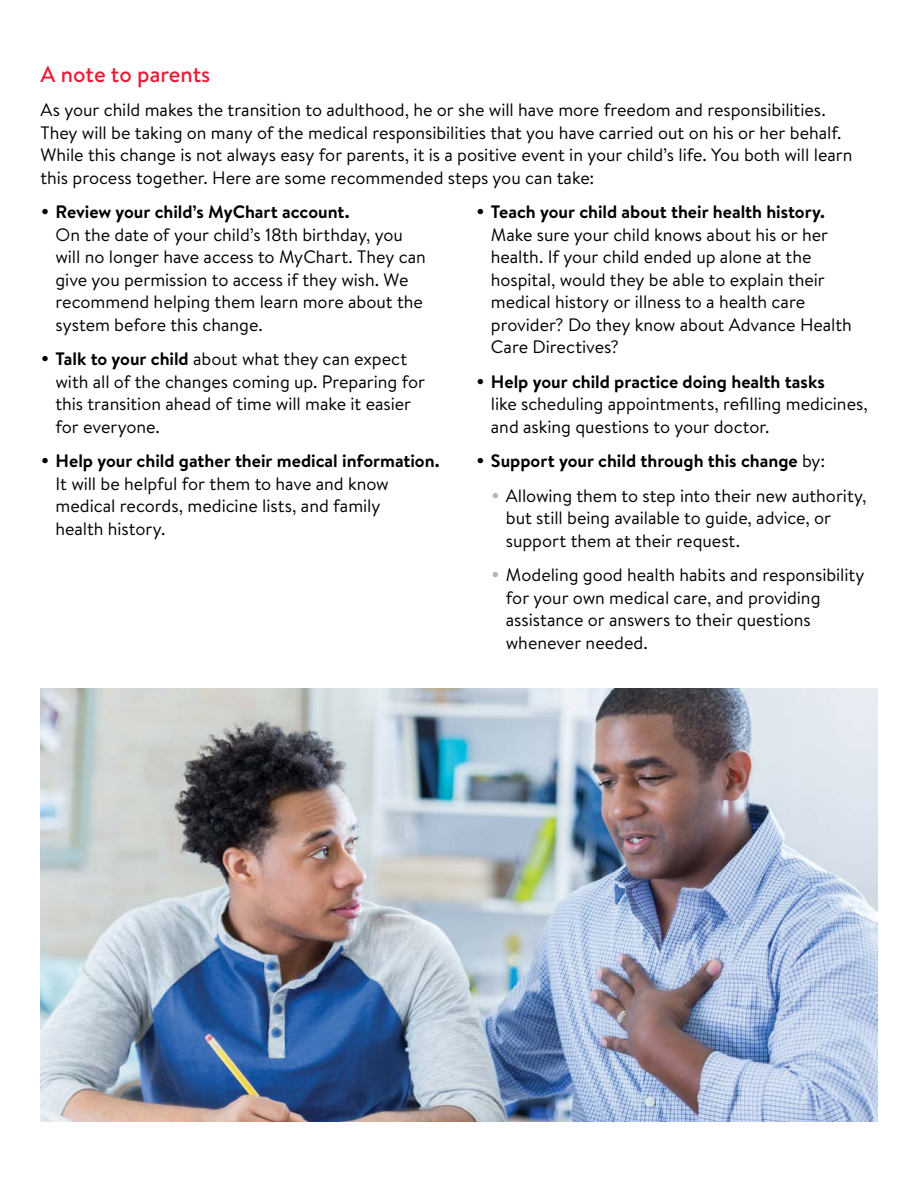
<style>
.page{position:relative;width:918px;height:1188px;background:#fff}
.page>*{position:absolute;margin:0;border:0;box-sizing:border-box;transform-origin:0 0}
.t1{font:500 22.5px "Brandon Text";color:#e61d36}
.t2{font:18px/22.5px "Brandon Text";letter-spacing:-.005em;color:#000}
.t3{font:700 18px "Brandon Text";color:#000}
.s1{font-size:25.2px}
.s2{font-weight:700}
.s3{font-weight:400;font-size:25.2px}
.s4{font-weight:400}
.s5{font-size:25.2px;color:#b8b4ac}
</style>
<div class="page">
<img style="left:41px;top:688px;width:836px;height:434px">
<p class="t1" style="left:40px;top:58px;width:171px">A note to parents</p>
<p class="t2" style="left:40px;top:98px;width:813px">As your child makes the transition to adulthood, he or she will have more freedom and responsibilities.<br>They will be taking on many of the medical responsibilities that you have carried out on his or her behalf.<br>While this change is not always easy for parents, it is a positive event in your child’s life. You both will learn this process together. Here are some recommended steps you can take:</p>
<p class="t2" style="left:56px;top:200px;width:372px;text-indent:-15px"><span class="s1">•</span> <span class="s2">Review your child’s MyChart account.<br></span>On the date of your child’s 18th birthday, you will no longer have access to MyChart. They can give you permission to access if they wish. We recommend helping them learn more about the system before this change.</p>
<p class="t2" style="left:56px;top:347px;width:371px;text-indent:-15px"><span class="s1">•</span> <span class="s2">Talk to your child</span> about what they can expect with all of the changes coming up. Preparing for this transition ahead of time will make it easier for everyone.</p>
<p class="t2" style="left:56px;top:449px;width:386px;text-indent:-15px"><span class="s1">•</span> <span class="s2">Help your child gather their medical information.<br></span>It will be helpful for them to have and know medical records, medicine lists, and family<br>health history.</p>
<p class="t2" style="left:491px;top:200px;width:363px;text-indent:-15px"><span class="s1">•</span> <span class="s2">Teach your child about their health history.<br></span>Make sure your child knows about his or her health. If your child ended up alone at the hospital, would they be able to explain their medical history or illness to a health care provider? Do they know about Advance Health Care Directives?</p>
<p class="t2" style="left:491px;top:370px;width:379px;text-indent:-15px"><span class="s1">•</span> <span class="s2">Help your child practice doing health tasks<br></span>like scheduling appointments, refilling medicines, and asking questions to your doctor.</p>
<p class="t3" style="left:476px;top:448px;width:351px"><span class="s3">•</span> Support your child through this change <span class="s4">by:</span></p>
<p class="t2" style="left:506px;top:484px;width:362px;text-indent:-15px"><span class="s5">•</span> Allowing them to step into their new authority, but still being available to guide, advice, or support them at their request.</p>
<p class="t2" style="left:506px;top:563px;width:360px;text-indent:-15px"><span class="s5">•</span> Modeling good health habits and responsibility for your own medical care, and providing assistance or answers to their questions whenever needed.</p>
</div>
